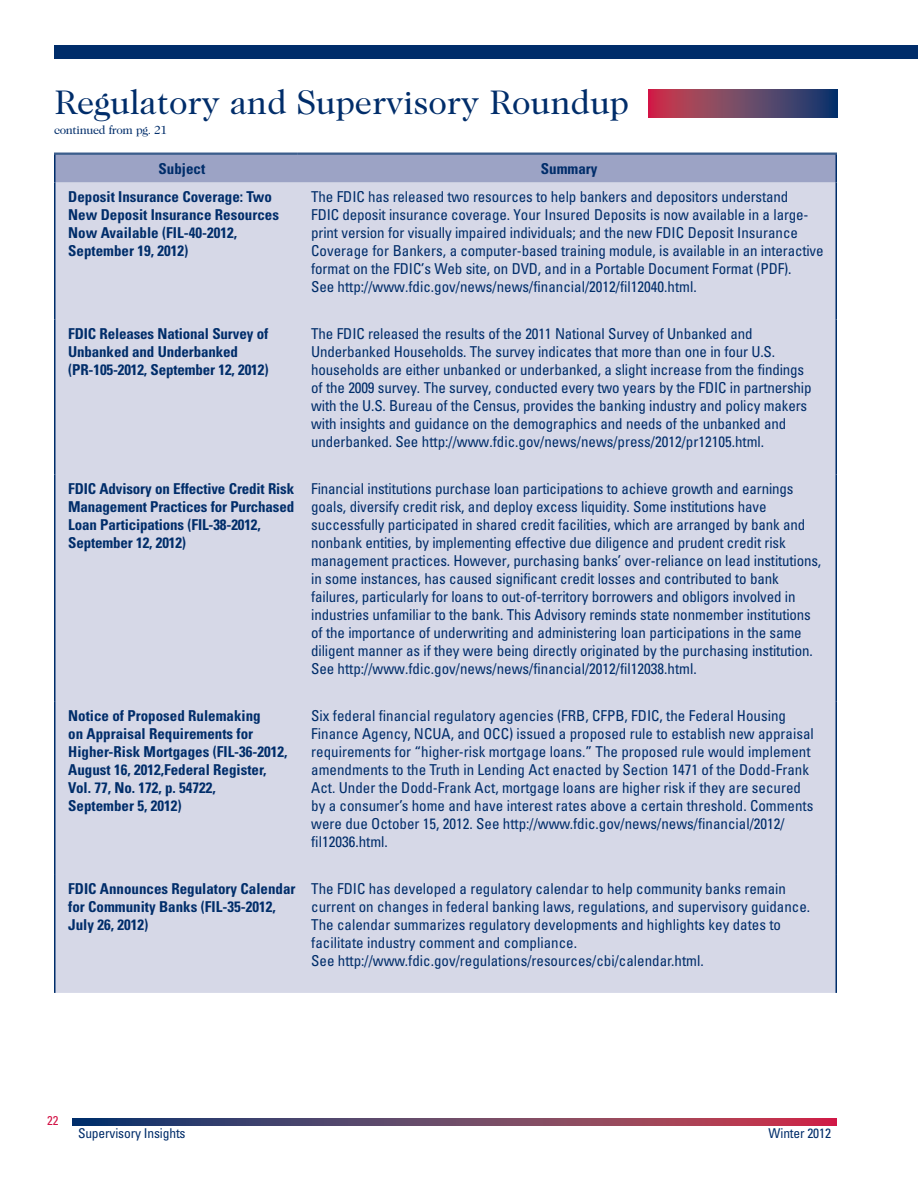
<style>
.page{position:relative;width:918px;height:1188px;background:#fff}
.page>*{position:absolute;margin:0;border:0;box-sizing:border-box;transform-origin:0 0}
.HeadA{font:34.5px "Caslon 224 Std";color:#002d6a}
.Normal__Web{font:condensed 15px/18px "Univers LT Std";letter-spacing:-.01em;color:#002d6a}
.Normal__Web-2{font:700 condensed 15px/18px "Univers LT Std";color:#002d6a}
.t1{font:condensed 13.5px "Univers LT Std";letter-spacing:-.01em;color:#002d6a}
.t2{font:condensed 12.75px "Univers LT Std";color:#d31245}
.t3{font:12px "Caslon 224 Std";letter-spacing:-.025em;color:#002d6a}
</style>
<div class="page">
<div style="left:54px;top:45px;width:864px;height:13px;background:#002d6a"></div>
<svg style="left:72px;top:1119px;width:765px;height:6px;background:#6e4162"></svg>
<div style="left:56px;top:183px;width:780px;height:810px;background:#d6d8e7"></div>
<hr style="left:54px;top:183px;width:2px;height:136px;background:#002d6a">
<hr style="left:836px;top:183px;width:1px;height:136px;background:#002d6a">
<hr style="left:54px;top:319px;width:2px;height:155px;background:#002d6a">
<hr style="left:836px;top:319px;width:1px;height:155px;background:#002d6a">
<hr style="left:54px;top:474px;width:2px;height:227px;background:#002d6a">
<hr style="left:836px;top:474px;width:1px;height:227px;background:#002d6a">
<hr style="left:54px;top:701px;width:2px;height:173px;background:#002d6a">
<hr style="left:836px;top:701px;width:1px;height:173px;background:#002d6a">
<hr style="left:54px;top:874px;width:2px;height:119px;background:#002d6a">
<hr style="left:836px;top:874px;width:1px;height:119px;background:#002d6a">
<hr style="left:54px;top:153px;width:244px;height:1px;background:#002d6a">
<hr style="left:298px;top:153px;width:539px;height:1px;background:#002d6a">
<hr style="left:54px;top:154px;width:2px;height:29px;background:#002d6a">
<svg style="left:55px;top:154px;width:782px;height:29px;background:#9aa2c4"></svg>
<svg style="left:648px;top:89px;width:190px;height:28px;background:#704062"></svg>
<p class="HeadA" style="left:54px;top:83px;width:577px">Regulatory and Supervisory Roundup</p>
<p class="t3" style="left:54px;top:123px;width:115px">continued from pg. 21</p>
<p class="Normal__Web-2" style="left:159px;top:159px;width:48px">Subject</p>
<p class="Normal__Web-2" style="left:541px;top:159px;width:58px">Summary</p>
<p class="Normal__Web-2" style="left:68px;top:188px;width:212px">Deposit Insurance Coverage: Two<br>New Deposit Insurance Resources<br>Now Available (FIL-40-2012,<br>September 19, 2012)</p>
<p class="Normal__Web" style="left:311px;top:188px;width:514px">The FDIC has released two resources to help bankers and depositors understand<br>FDIC deposit insurance coverage. Your Insured Deposits is now available in a large&shy;print version for visually impaired individuals; and the new FDIC Deposit Insurance Coverage for Bankers, a computer-based training module, is available in an interactive format on the FDIC’s Web site, on DVD, and in a Portable Document Format (PDF).<br>See http://www.fdic.gov/news/news/financial/2012/fil12040.html.</p>
<p class="Normal__Web-2" style="left:68px;top:325px;width:202px">FDIC Releases National Survey of<br>Unbanked and Underbanked (PR-105-2012, September 12, 2012)</p>
<p class="Normal__Web" style="left:311px;top:325px;width:502px">The FDIC released the results of the 2011 National Survey of Unbanked and Underbanked Households. The survey indicates that more than one in four U.S. households are either unbanked or underbanked, a slight increase from the findings of the 2009 survey. The survey, conducted every two years by the FDIC in partnership with the U.S. Bureau of the Census, provides the banking industry and policy makers with insights and guidance on the demographics and needs of the unbanked and underbanked. See http://www.fdic.gov/news/news/press/2012/pr12105.html.</p>
<p class="Normal__Web-2" style="left:68px;top:480px;width:228px">FDIC Advisory on Effective Credit Risk Management Practices for Purchased Loan Participations (FIL-38-2012, September 12, 2012)</p>
<p class="Normal__Web" style="left:311px;top:480px;width:512px">Financial institutions purchase loan participations to achieve growth and earnings goals, diversify credit risk, and deploy excess liquidity. Some institutions have successfully participated in shared credit facilities, which are arranged by bank and nonbank entities, by implementing effective due diligence and prudent credit risk management practices. However, purchasing banks’ over-reliance on lead institutions, in some instances, has caused significant credit losses and contributed to bank failures, particularly for loans to out-of-territory borrowers and obligors involved in industries unfamiliar to the bank. This Advisory reminds state nonmember institutions of the importance of underwriting and administering loan participations in the same diligent manner as if they were being directly originated by the purchasing institution.<br>See http://www.fdic.gov/news/news/financial/2012/fil12038.html.</p>
<p class="Normal__Web-2" style="left:68px;top:707px;width:221px">Notice of Proposed Rulemaking<br>on Appraisal Requirements for<br>Higher-Risk Mortgages (FIL-36-2012,<br>August 16, 2012,Federal Register,<br>Vol. 77, No. 172, p. 54722,<br>September 5, 2012)</p>
<p class="Normal__Web" style="left:311px;top:707px;width:504px">Six federal financial regulatory agencies (FRB, CFPB, FDIC, the Federal Housing Finance Agency, NCUA, and OCC) issued a proposed rule to establish new appraisal requirements for “higher-risk mortgage loans.” The proposed rule would implement amendments to the Truth in Lending Act enacted by Section 1471 of the Dodd-Frank Act. Under the Dodd-Frank Act, mortgage loans are higher risk if they are secured by a consumer’s home and have interest rates above a certain threshold. Comments were due October 15, 2012. See http://www.fdic.gov/news/news/financial/2012/ fil12036.html.</p>
<p class="Normal__Web-2" style="left:68px;top:880px;width:229px">FDIC Announces Regulatory Calendar for Community Banks (FIL-35-2012,<br>July 26, 2012)</p>
<p class="Normal__Web" style="left:311px;top:879px;width:501px">The FDIC has developed a regulatory calendar to help community banks remain current on changes in federal banking laws, regulations, and supervisory guidance.<br>The calendar summarizes regulatory developments and highlights key dates to facilitate industry comment and compliance.<br>See http://www.fdic.gov/regulations/resources/cbi/calendar.html.</p>
<p class="t2" style="left:47px;top:1113px;width:13px">22</p>
<p class="t1" style="left:78px;top:1124px;width:109px">Supervisory Insights</p>
<p class="t1" style="left:769px;top:1124px;width:64px">Winter 2012</p>
</div>
